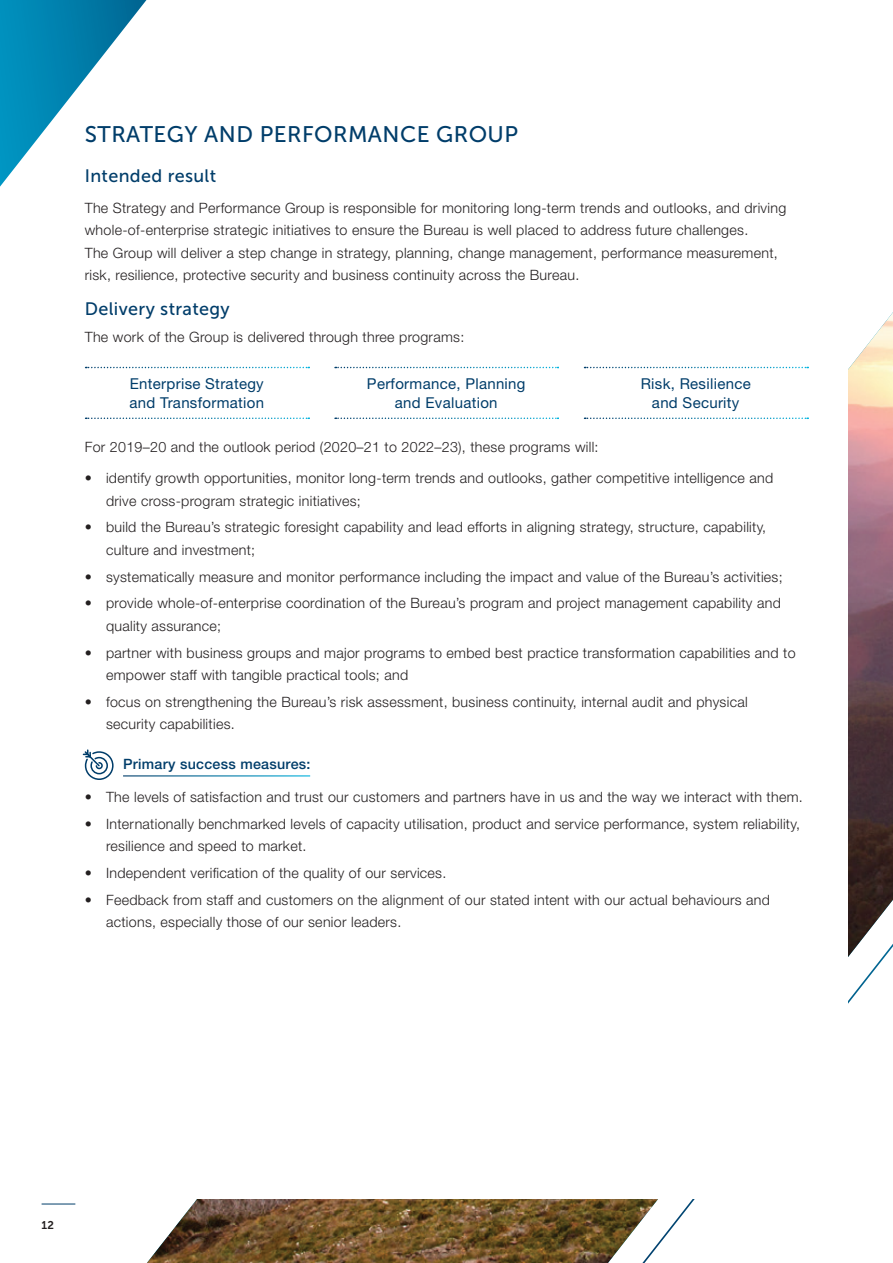
<style>
.page{position:relative;width:893px;height:1263px;background:#fff}
.page>*{position:absolute;margin:0;border:0;box-sizing:border-box;transform-origin:0 0}
.H4_Blue{font:22.5px "Museo Sans 500";letter-spacing:.02em;color:#003d6a}
.H5_Blue{font:18px "Museo Sans 500";letter-spacing:.02em;color:#003d6a}
.Groups-columns{font:15px/19.5px "Helvetica Neue LT Std";letter-spacing:.02em;color:#003d6a;text-align:center}
.p_Groups{font:300 14.25px/22.5px "Helvetica Neue LT Std";letter-spacing:.02em;color:#231f20}
.success_measure{font:500 14.25px "Helvetica Neue LT Std";letter-spacing:.02em;color:#003d6a}
.t1{font:11.25px "Museo Sans 700";color:#231f20}
</style>
<div class="page">
<img style="left:147px;top:312px;width:746px;height:951px">
<div style="left:42px;top:94px;width:806px;height:1105px;background:#fff"></div>
<svg style="left:86px;top:367px;width:223px;height:1px"></svg>
<svg style="left:86px;top:417px;width:223px;height:2px"></svg>
<svg style="left:335px;top:367px;width:223px;height:1px"></svg>
<svg style="left:335px;top:417px;width:223px;height:2px"></svg>
<svg style="left:584px;top:367px;width:224px;height:1px"></svg>
<svg style="left:584px;top:417px;width:224px;height:2px"></svg>
<svg style="left:82px;top:749px;width:32px;height:31px"></svg>
<svg style="left:0;top:0;width:146px;height:187px"></svg>
<hr style="left:42px;top:1204px;width:33px;height:1px;background:#003d6a">
<h4 class="H4_Blue" style="left:85px;top:122px;width:435px">STRATEGY AND PERFORMANCE GROUP</h4>
<h5 class="H5_Blue" style="left:85px;top:166px;width:133px">Intended result</h5>
<p class="p_Groups" style="left:85px;top:196px;width:703px">The Strategy and Performance Group is responsible for monitoring long-term trends and outlooks, and driving whole-of-enterprise strategic initiatives to ensure the Bureau is well placed to address future challenges.<br>The Group will deliver a step change in strategy, planning, change management, performance measurement, risk, resilience, protective security and business continuity across the Bureau.</p>
<h5 class="H5_Blue" style="left:85px;top:299px;width:147px">Delivery strategy</h5>
<p class="p_Groups" style="left:85px;top:325px;width:381px">The work of the Group is delivered through three programs:</p>
<p class="Groups-columns" style="left:129px;top:373px;width:136px;text-align:left">Enterprise Strategy and Transformation</p>
<p class="Groups-columns" style="left:367px;top:373px;width:160px">Performance, Planning and Evaluation</p>
<p class="Groups-columns" style="left:641px;top:373px;width:112px">Risk, Resilience and Security</p>
<p class="p_Groups" style="left:85px;top:436px;width:515px">For 2019–20 and the outlook period (2020–21 to 2022–23), these programs will:</p>
<p class="p_Groups" style="left:106px;top:467px;width:669px;text-indent:-21px">• identify growth opportunities, monitor long-term trends and outlooks, gather competitive intelligence and drive cross-program strategic initiatives;</p>
<p class="p_Groups" style="left:106px;top:516px;width:662px;text-indent:-21px">• build the Bureau’s strategic foresight capability and lead efforts in aligning strategy, structure, capability, culture and investment;</p>
<p class="p_Groups" style="left:85px;top:565px;width:699px">• systematically measure and monitor performance including the impact and value of the Bureau’s activities;</p>
<p class="p_Groups" style="left:106px;top:592px;width:676px;text-indent:-21px">• provide whole-of-enterprise coordination of the Bureau’s program and project management capability and quality assurance;</p>
<p class="p_Groups" style="left:106px;top:641px;width:691px;text-indent:-21px">• partner with business groups and major programs to embed best practice transformation capabilities and to empower staff with tangible practical tools; and</p>
<p class="p_Groups" style="left:106px;top:690px;width:643px;text-indent:-21px">• focus on strengthening the Bureau’s risk assessment, business continuity, internal audit and physical security capabilities.</p>
<h6 class="success_measure" style="left:123px;top:755px;width:189px">Primary success measures:</h6>
<p class="p_Groups" style="left:85px;top:785px;width:719px">• The levels of satisfaction and trust our customers and partners have in us and the way we interact with them.</p>
<p class="p_Groups" style="left:106px;top:812px;width:695px;text-indent:-21px">• Internationally benchmarked levels of capacity utilisation, product and service performance, system reliability, resilience and speed to market.</p>
<p class="p_Groups" style="left:85px;top:861px;width:363px">• Independent verification of the quality of our services.</p>
<p class="p_Groups" style="left:106px;top:888px;width:665px;text-indent:-21px">• Feedback from staff and customers on the alignment of our stated intent with our actual behaviours and actions, especially those of our senior leaders.</p>
<p class="t1" style="left:42px;top:1219px;width:14px">12</p>
</div>
